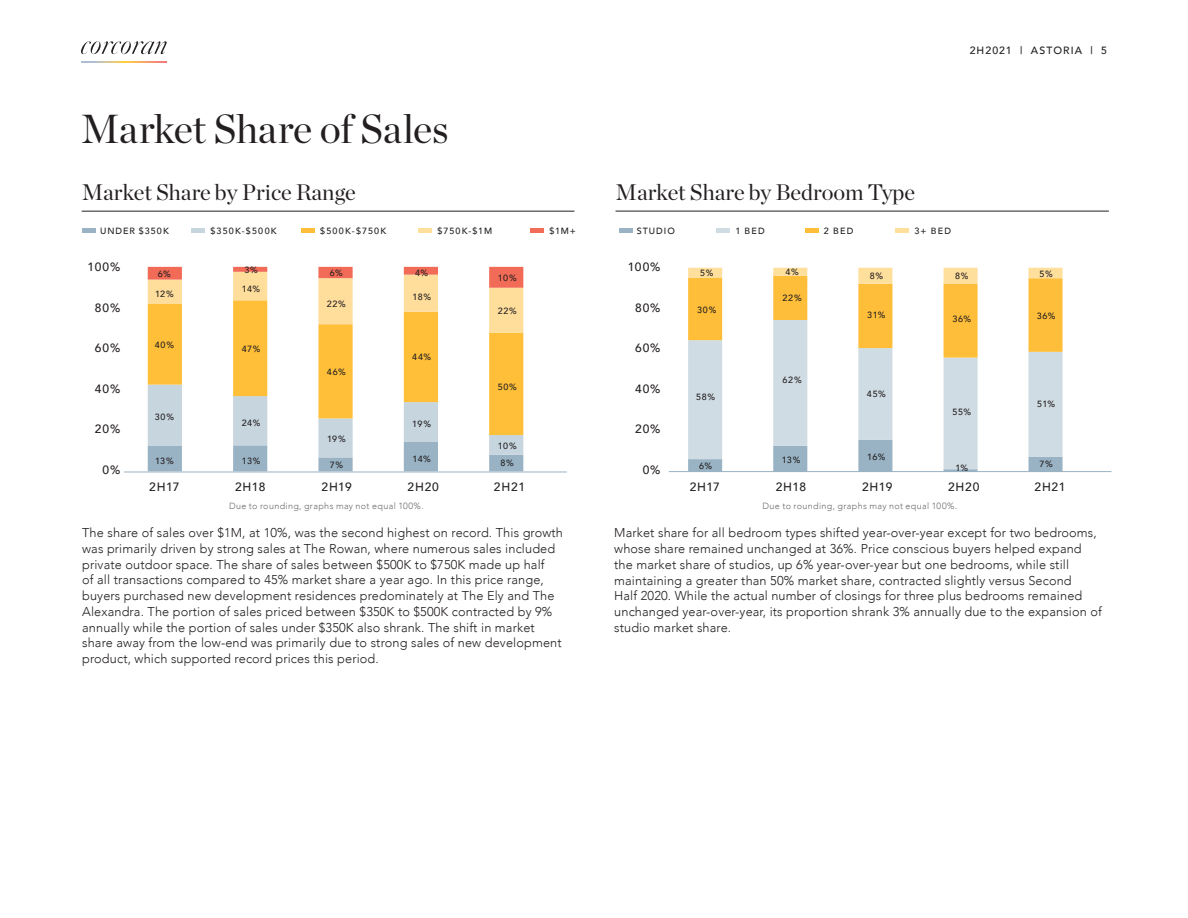
<style>
.page{position:relative;width:1188px;height:918px;background:#fff}
.page>*{position:absolute;margin:0;border:0;box-sizing:border-box;transform-origin:0 0}
.BC{font:40.5px "Chronicle Display";letter-spacing:-.01em;color:#231f20}
.Caption_Right{font:22.5px "Chronicle Display";color:#231f20}
.t1{font:300 12.75px/15.8px "Avenir";letter-spacing:.01em;color:#231f20}
.Caption_Right-2{font:500 12px "Avenir";letter-spacing:.065em;color:#231f20}
.Caption_Right-3{font:500 10.5px "Avenir";letter-spacing:.1em;color:#231f20}
.Caption_Right-4{font:500 9px "Avenir";letter-spacing:.095em;color:#231f20}
.BC-2{font:300 9px "Avenir";letter-spacing:.04em;color:#6c6d70}
.Caption_Right-5{font:500 9px "Avenir";letter-spacing:.135em;color:#231f20}
</style>
<div class="page">
<svg style="left:688px;top:469px;width:375px;height:2px"></svg>
<svg style="left:688px;top:358px;width:375px;height:111px"></svg>
<svg style="left:688px;top:268px;width:375px;height:90px"></svg>
<svg style="left:148px;top:435px;width:375px;height:36px"></svg>
<svg style="left:148px;top:333px;width:375px;height:102px"></svg>
<svg style="left:148px;top:267px;width:375px;height:66px"></svg>
<hr style="left:124px;top:472px;width:443px;height:1px;background:#99b3c5">
<svg style="left:81px;top:41px;width:86px;height:13px"></svg>
<svg style="left:81px;top:61px;width:86px;height:2px"></svg>
<hr style="left:82px;top:211px;width:492px;height:1px;background:#231f20">
<div style="left:619px;top:228px;width:13px;height:5px;background:#99b3c5"></div>
<div style="left:716px;top:228px;width:14px;height:5px;background:#cfdce3"></div>
<div style="left:805px;top:228px;width:13px;height:5px;background:#ffbe39"></div>
<div style="left:896px;top:228px;width:13px;height:5px;background:#ffdf9c"></div>
<hr style="left:616px;top:211px;width:493px;height:1px;background:#231f20">
<hr style="left:82px;top:229px;width:14px;height:4px;background:#99b3c5">
<hr style="left:191px;top:229px;width:14px;height:4px;background:#c7d5df">
<hr style="left:301px;top:229px;width:14px;height:4px;background:#ffbe39">
<hr style="left:419px;top:229px;width:13px;height:4px;background:#ffdf9c">
<hr style="left:531px;top:229px;width:13px;height:4px;background:#f26c57">
<hr style="left:669px;top:471px;width:442px;height:1px;background:#99b3c5">
<p class="BC" style="left:81px;top:97px;width:370px">Market Share of Sales</p>
<p class="Caption_Right" style="left:82px;top:175px;width:276px">Market Share by Price Range</p>
<p class="Caption_Right-4" style="left:100px;top:223px;width:70px">UNDER $350K</p>
<p class="Caption_Right-5" style="left:210px;top:223px;width:68px">$350K-$500K</p>
<p class="Caption_Right-5" style="left:320px;top:223px;width:68px">$500K-$750K</p>
<p class="Caption_Right-4" style="left:437px;top:223px;width:56px">$750K-$1M</p>
<p class="Caption_Right-4" style="left:549px;top:223px;width:28px">$1M+</p>
<p class="Caption_Right-2" style="left:88px;top:257px;width:34px">100%</p>
<p class="Caption_Right-2" style="left:95px;top:297px;width:27px">80%</p>
<p class="Caption_Right-2" style="left:95px;top:338px;width:27px">60%</p>
<p class="Caption_Right-2" style="left:95px;top:378px;width:27px">40%</p>
<p class="Caption_Right-2" style="left:95px;top:419px;width:27px">20%</p>
<p class="Caption_Right-2" style="left:103px;top:459px;width:19px">0%</p>
<p class="Caption_Right-4" style="left:158px;top:266px;width:15px">6%</p>
<p class="Caption_Right-4" style="left:244px;top:262px;width:15px">3%</p>
<p class="Caption_Right-4" style="left:330px;top:265px;width:15px">6%</p>
<p class="Caption_Right-4" style="left:415px;top:265px;width:15px">4%</p>
<p class="Caption_Right-4" style="left:498px;top:271px;width:20px">10%</p>
<p class="Caption_Right-4" style="left:155px;top:286px;width:20px">12%</p>
<p class="Caption_Right-4" style="left:242px;top:281px;width:20px">14%</p>
<p class="Caption_Right-4" style="left:327px;top:296px;width:21px">22%</p>
<p class="Caption_Right-4" style="left:412px;top:289px;width:20px">18%</p>
<p class="Caption_Right-4" style="left:498px;top:303px;width:21px">22%</p>
<p class="Caption_Right-4" style="left:155px;top:338px;width:21px">40%</p>
<p class="Caption_Right-4" style="left:242px;top:341px;width:20px">47%</p>
<p class="Caption_Right-4" style="left:412px;top:349px;width:20px">44%</p>
<p class="Caption_Right-4" style="left:327px;top:364px;width:20px">46%</p>
<p class="Caption_Right-4" style="left:498px;top:379px;width:21px">50%</p>
<p class="Caption_Right-4" style="left:155px;top:409px;width:21px">30%</p>
<p class="Caption_Right-4" style="left:242px;top:415px;width:20px">24%</p>
<p class="Caption_Right-4" style="left:412px;top:416px;width:20px">19%</p>
<p class="Caption_Right-4" style="left:327px;top:431px;width:20px">19%</p>
<p class="Caption_Right-4" style="left:498px;top:438px;width:20px">10%</p>
<p class="Caption_Right-4" style="left:155px;top:453px;width:20px">13%</p>
<p class="Caption_Right-4" style="left:242px;top:453px;width:20px">13%</p>
<p class="Caption_Right-4" style="left:330px;top:457px;width:15px">7%</p>
<p class="Caption_Right-4" style="left:413px;top:451px;width:20px">14%</p>
<p class="Caption_Right-4" style="left:501px;top:455px;width:15px">8%</p>
<p class="Caption_Right-2" style="left:149px;top:476px;width:32px">2H17</p>
<p class="Caption_Right-2" style="left:235px;top:476px;width:32px">2H18</p>
<p class="Caption_Right-2" style="left:322px;top:476px;width:32px">2H19</p>
<p class="Caption_Right-2" style="left:408px;top:476px;width:33px">2H20</p>
<p class="Caption_Right-2" style="left:494px;top:476px;width:33px">2H21</p>
<p class="Caption_Right-3" style="left:970px;top:41px;width:139px">2H2021 | ASTORIA | 5</p>
<p class="Caption_Right" style="left:616px;top:175px;width:301px">Market Share by Bedroom Type</p>
<p class="Caption_Right-4" style="left:637px;top:223px;width:40px">STUDIO</p>
<p class="Caption_Right-4" style="left:735px;top:223px;width:31px">1 BED</p>
<p class="Caption_Right-4" style="left:824px;top:223px;width:31px">2 BED</p>
<p class="Caption_Right-4" style="left:915px;top:223px;width:38px">3+ BED</p>
<p class="Caption_Right-2" style="left:628px;top:257px;width:34px">100%</p>
<p class="Caption_Right-2" style="left:635px;top:297px;width:27px">80%</p>
<p class="Caption_Right-2" style="left:635px;top:338px;width:27px">60%</p>
<p class="Caption_Right-2" style="left:635px;top:378px;width:27px">40%</p>
<p class="Caption_Right-2" style="left:635px;top:419px;width:27px">20%</p>
<p class="Caption_Right-2" style="left:643px;top:459px;width:19px">0%</p>
<p class="Caption_Right-4" style="left:700px;top:265px;width:15px">5%</p>
<p class="Caption_Right-4" style="left:786px;top:264px;width:15px">4%</p>
<p class="Caption_Right-4" style="left:870px;top:269px;width:15px">8%</p>
<p class="Caption_Right-4" style="left:955px;top:268px;width:15px">8%</p>
<p class="Caption_Right-4" style="left:1040px;top:266px;width:15px">5%</p>
<p class="Caption_Right-4" style="left:783px;top:290px;width:21px">22%</p>
<p class="Caption_Right-4" style="left:697px;top:302px;width:21px">30%</p>
<p class="Caption_Right-4" style="left:867px;top:307px;width:20px">31%</p>
<p class="Caption_Right-4" style="left:952px;top:311px;width:20px">36%</p>
<p class="Caption_Right-4" style="left:1037px;top:308px;width:20px">36%</p>
<p class="Caption_Right-4" style="left:783px;top:373px;width:21px">62%</p>
<p class="Caption_Right-4" style="left:696px;top:389px;width:20px">58%</p>
<p class="Caption_Right-4" style="left:867px;top:387px;width:21px">45%</p>
<p class="Caption_Right-4" style="left:952px;top:404px;width:20px">55%</p>
<p class="Caption_Right-4" style="left:1037px;top:396px;width:20px">51%</p>
<p class="Caption_Right-4" style="left:699px;top:459px;width:15px">6%</p>
<p class="Caption_Right-4" style="left:782px;top:452px;width:20px">13%</p>
<p class="Caption_Right-4" style="left:867px;top:450px;width:20px">16%</p>
<p class="Caption_Right-4" style="left:955px;top:461px;width:14px">1%</p>
<p class="Caption_Right-4" style="left:1040px;top:456px;width:15px">7%</p>
<p class="Caption_Right-2" style="left:690px;top:476px;width:32px">2H17</p>
<p class="Caption_Right-2" style="left:776px;top:476px;width:32px">2H18</p>
<p class="Caption_Right-2" style="left:862px;top:476px;width:32px">2H19</p>
<p class="Caption_Right-2" style="left:948px;top:476px;width:33px">2H20</p>
<p class="Caption_Right-2" style="left:1035px;top:476px;width:33px">2H21</p>
<p class="BC-2" style="left:229px;top:501px;width:196px">Due to rounding, graphs may not equal 100%.</p>
<p class="BC-2" style="left:763px;top:501px;width:196px">Due to rounding, graphs may not equal 100%.</p>
<p class="t1" style="left:82px;top:525px;width:482px">The share of sales over $1M, at 10%, was the second highest on record. This growth was primarily driven by strong sales at The Rowan, where numerous sales included private outdoor space. The share of sales between $500K to $750K made up half<br>of all transactions compared to 45% market share a year ago. In this price range, buyers purchased new development residences predominately at The Ely and The Alexandra. The portion of sales priced between $350K to $500K contracted by 9% annually while the portion of sales under $350K also shrank. The shift in market share away from the low-end was primarily due to strong sales of new development product, which supported record prices this period.</p>
<p class="t1" style="left:614px;top:525px;width:489px">Market share for all bedroom types shifted year-over-year except for two bedrooms, whose share remained unchanged at 36%. Price conscious buyers helped expand the market share of studios, up 6% year-over-year but one bedrooms, while still maintaining a greater than 50% market share, contracted slightly versus Second<br>Half 2020. While the actual number of closings for three plus bedrooms remained unchanged year-over-year, its proportion shrank 3% annually due to the expansion of studio market share.</p>
</div>
